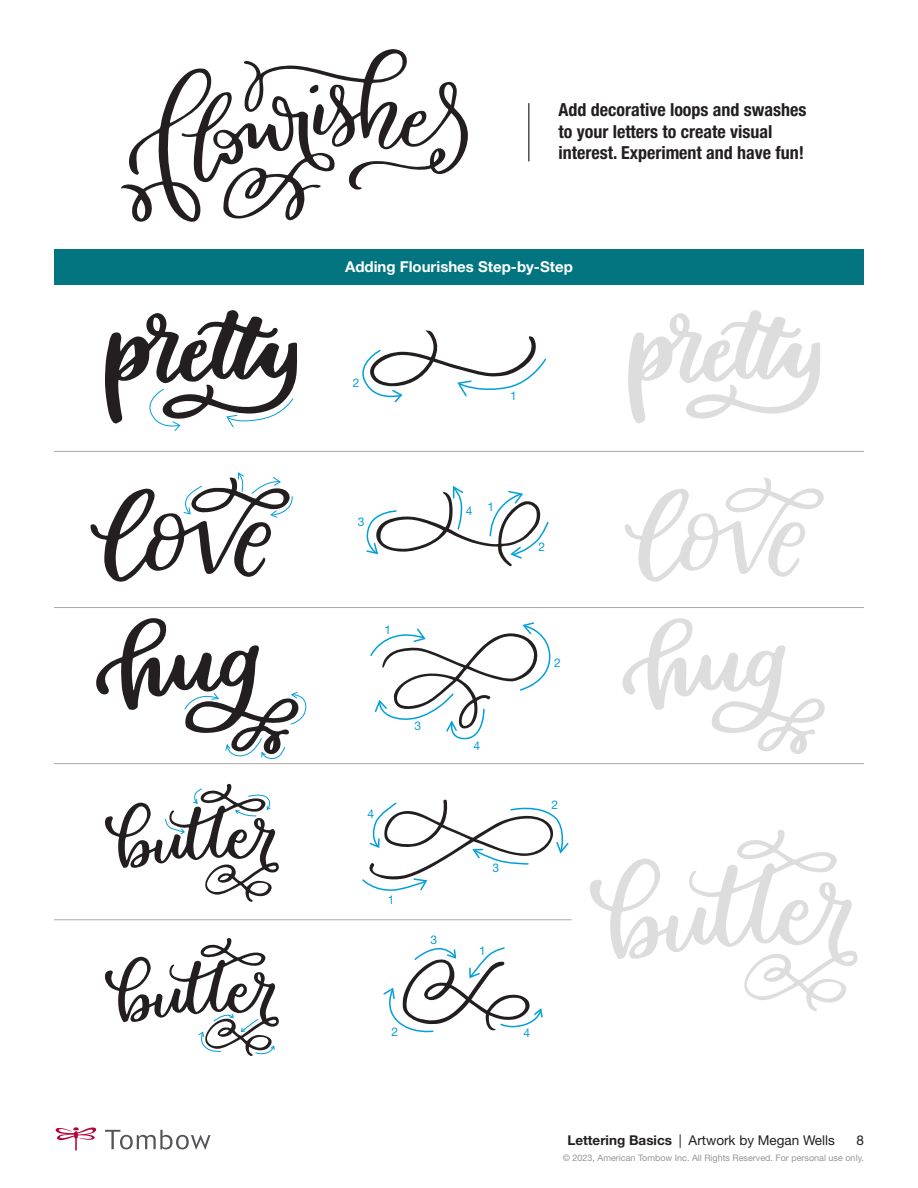
<style>
.page{position:relative;width:918px;height:1188px;background:#fff}
.page>*{position:absolute;margin:0;border:0;box-sizing:border-box;transform-origin:0 0}
.t1{font:700 condensed 18px/21.6px "Helvetica Neue LT Std";color:#231f20}
.t2{font:700 15px "Helvetica Neue LT Std";color:#fff}
.t3{font:13.5px "Helvetica Neue LT Std";color:#231f20}
.t4{font:12px "Helvetica Neue LT Std";color:#009fda}
.t5{font:9px "Helvetica Neue LT Std";color:#939598}
.s1{font-weight:700}
</style>
<div class="page">
<svg style="left:105px;top:1130px;width:105px;height:19px"></svg>
<svg style="left:56px;top:1127px;width:40px;height:24px"></svg>
<hr style="left:54px;top:451px;width:810px;height:1px;background:#a8a8ab">
<hr style="left:54px;top:763px;width:810px;height:1px;background:#a8a8ab">
<hr style="left:54px;top:607px;width:810px;height:1px;background:#a8a8ab">
<hr style="left:54px;top:920px;width:518px;height:1px;background:#a8a8ab">
<svg style="left:625px;top:478px;width:199px;height:104px"></svg>
<svg style="left:590px;top:829px;width:268px;height:182px"></svg>
<svg style="left:105px;top:783px;width:174px;height:119px"></svg>
<svg style="left:105px;top:938px;width:174px;height:118px"></svg>
<svg style="left:622px;top:618px;width:203px;height:136px"></svg>
<svg style="left:96px;top:618px;width:210px;height:141px"></svg>
<svg style="left:628px;top:310px;width:192px;height:114px"></svg>
<svg style="left:105px;top:310px;width:193px;height:121px"></svg>
<svg style="left:362px;top:330px;width:185px;height:73px"></svg>
<svg style="left:366px;top:485px;width:183px;height:81px"></svg>
<svg style="left:370px;top:622px;width:181px;height:118px"></svg>
<svg style="left:383px;top:947px;width:160px;height:86px"></svg>
<svg style="left:362px;top:799px;width:207px;height:92px"></svg>
<svg style="left:121px;top:49px;width:347px;height:173px"></svg>
<div style="left:54px;top:249px;width:810px;height:35px;background:#037581"></div>
<hr style="left:528px;top:103px;width:2px;height:58px;background:#4d4d50">
<svg style="left:90px;top:472px;width:203px;height:110px"></svg>
<p class="t1" style="left:558px;top:99px;width:250px">Add decorative loops and swashes to your letters to create visual interest. Experiment and have fun!</p>
<p class="t2" style="left:345px;top:257px;width:229px">Adding Flourishes Step-by-Step</p>
<p class="t4" style="left:353px;top:376px;width:8px">2</p>
<p class="t4" style="left:510px;top:389px;width:8px">1</p>
<p class="t4" style="left:358px;top:515px;width:8px">3</p>
<p class="t4" style="left:384px;top:622px;width:8px">1</p>
<p class="t4" style="left:415px;top:719px;width:8px">3</p>
<p class="t4" style="left:368px;top:807px;width:8px">4</p>
<p class="t4" style="left:388px;top:892px;width:8px">1</p>
<p class="t4" style="left:430px;top:933px;width:8px">3</p>
<p class="t4" style="left:391px;top:1025px;width:8px">2</p>
<p class="t4" style="left:466px;top:504px;width:8px">4</p>
<p class="t4" style="left:487px;top:500px;width:8px">1</p>
<p class="t4" style="left:538px;top:540px;width:8px">2</p>
<p class="t4" style="left:554px;top:655px;width:8px">2</p>
<p class="t4" style="left:473px;top:739px;width:8px">4</p>
<p class="t4" style="left:492px;top:860px;width:8px">3</p>
<p class="t4" style="left:552px;top:798px;width:8px">2</p>
<p class="t4" style="left:479px;top:943px;width:8px">1</p>
<p class="t4" style="left:524px;top:1025px;width:8px">4</p>
<p class="t3" style="left:567px;top:1132px;width:269px"><span class="s1">Lettering Basics</span> | Artwork by Megan Wells</p>
<p class="t3" style="left:856px;top:1132px;width:9px">8</p>
<p class="t5" style="left:563px;top:1152px;width:303px">© 2023, American Tombow Inc. All Rights Reserved. For personal use only.</p>
</div>
